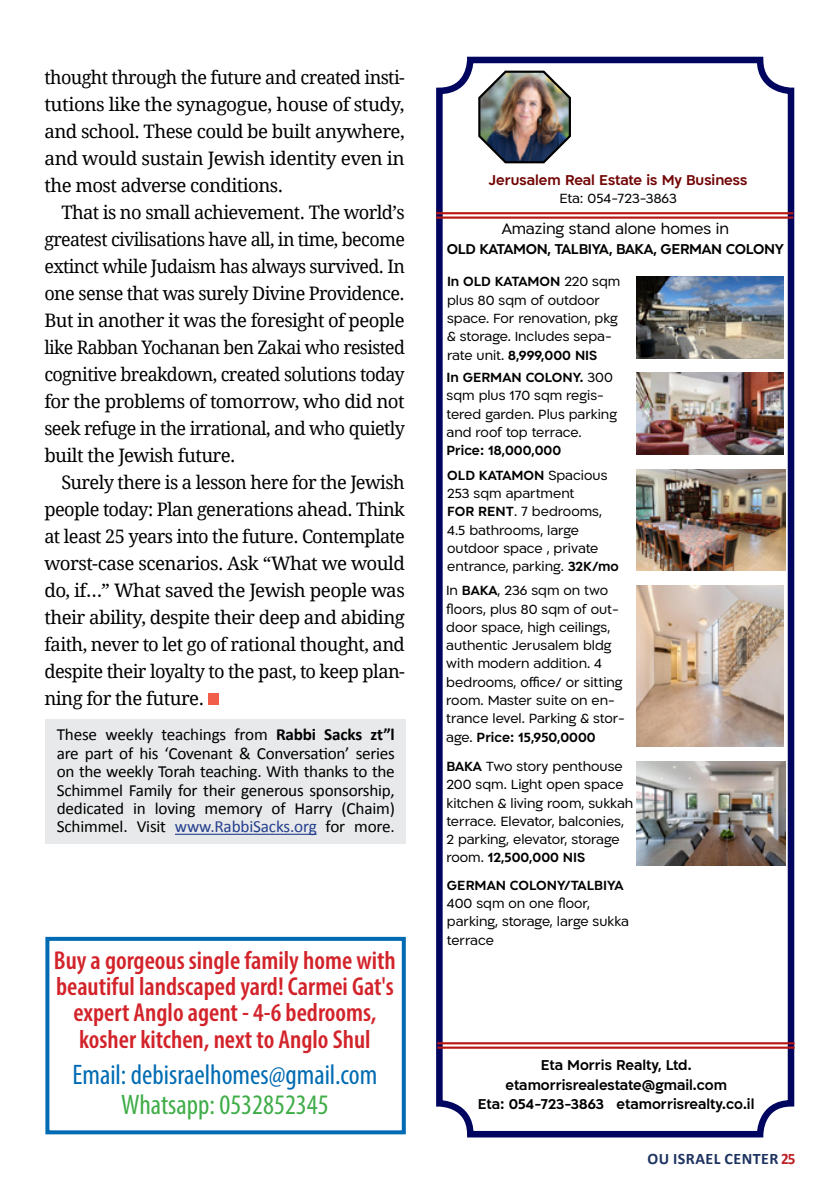
<style>
.page{position:relative;width:840px;height:1191px;background:#fff}
.page>*{position:absolute;margin:0;border:0;box-sizing:border-box;transform-origin:0 0}
.t1{font:condensed 28.4px/30px "Myriad Pro";color:#006bb2;text-align:center}
.t2{font:600 condensed 26px/26.4px "Myriad Pro";color:#d3232a;text-align:center}
.Body_-_Main_English{font:18.6px/27px "Droid Serif";letter-spacing:-.03em;color:#000;text-align:justify}
.t3{font:17.4px "Ploni M Lv 2 AAA";color:#000}
.t4{font:17px/18.4px "Calibri";letter-spacing:-.01em;color:#000;text-align:justify}
.t5{font:16.4px/19.6px "Ploni M Lv 2 AAA D Bold";letter-spacing:-.01em;color:#000;text-align:center}
.t6{font:16.4px "Ploni M Lv 2 AAA D Bold";color:#720505}
.t7{font:700 16px "Calibri";letter-spacing:.03em;color:#1d3260}
.t8{font:15.2px/18.2px "Ploni M Lv 2 AAA";color:#000}
.s1{font-weight:700}
.s2{color:#25408f}
.s3{color:#40ad49}
.s4{font-family:"Ploni M Lv 2 AAA D Bold"}
.s5{color:#bc2227}
</style>
<div class="page">
<div style="left:46px;top:719px;width:360px;height:124px;background:#e8e9ea"></div>
<hr style="left:175px;top:833px;width:141px;height:2px;background:#25408f">
<div style="left:207px;top:693px;width:11px;height:11px;background:#f15e4a"></div>
<div style="left:436px;top:57px;width:357px;height:1080px;border:7px solid #000660;border-radius:31px"></div>
<hr style="left:436px;top:212px;width:356px;height:2px;background:#b81714">
<hr style="left:436px;top:216px;width:356px;height:3px;background:#b81714">
<hr style="left:437px;top:1042px;width:357px;height:2px;background:#b81714">
<hr style="left:437px;top:1046px;width:357px;height:2px;background:#b81714">
<img style="left:478px;top:70px;width:93px;height:94px">
<img style="left:636px;top:585px;width:147px;height:161px">
<img style="left:636px;top:469px;width:148px;height:102px">
<img style="left:636px;top:762px;width:148px;height:103px">
<img style="left:636px;top:372px;width:147px;height:83px">
<img style="left:636px;top:276px;width:147px;height:83px">
<div style="left:45px;top:937px;width:360px;height:197px;border:4px solid #006bb2"></div>
<p class="Body_-_Main_English" style="left:44px;top:63px;width:362px">thought through the future and created insti&shy;tutions like the synagogue, house of study, and school. These could be built anywhere, and would sustain Jewish identity even in the most adverse conditions.</p>
<p class="Body_-_Main_English" style="left:44px;top:198px;width:362px;text-indent:17px">That is no small achievement. The world’s greatest civilisations have all, in time, become extinct while Judaism has always survived. In one sense that was surely Divine Providence.<br>But in another it was the foresight of people like Rabban Yochanan ben Zakai who resisted cognitive breakdown, created solutions today for the problems of tomorrow, who did not seek refuge in the irrational, and who quietly built the Jewish future.</p>
<p class="Body_-_Main_English" style="left:44px;top:468px;width:362px;text-indent:17px">Surely there is a lesson here for the Jewish people today: Plan generations ahead. Think at least 25 years into the future. Contemplate worst-case scenarios. Ask “What we would do, if…” What saved the Jewish people was their ability, despite their deep and abiding faith, never to let go of rational thought, and despite their loyalty to the past, to keep plan&shy;ning for the future.</p>
<p class="t4" style="left:57px;top:725px;width:339px">These weekly teachings from <span class="s1">Rabbi Sacks zt”l </span>are part of his ‘Covenant &amp; Conversation’ series on the weekly Torah teaching. With thanks to the Schimmel Family for their generous sponsorship, dedicated in loving memory of Harry (Chaim)<br>Schimmel. Visit <span class="s2">www.RabbiSacks.org</span> for more.</p>
<p class="t2" style="left:54px;top:946px;width:343px">Buy a gorgeous single family home with beautiful landscaped yard! Carmei Gat's expert Anglo agent - 4-6 bedrooms, kosher kitchen, next to Anglo Shul</p>
<p class="t1" style="left:72px;top:1059px;width:306px">Email: debisraelhomes@gmail.com<br><span class="s3">Whatsapp: 0532852345</span></p>
<p class="t6" style="left:488px;top:169px;width:260px">Jerusalem Real Estate is My Business</p>
<p class="t8" style="left:559px;top:189px;width:119px">Eta: 054-723-3863</p>
<p class="t3" style="left:501px;top:218px;width:229px">Amazing stand alone homes in</p>
<p class="t5" style="left:446px;top:239px;width:338px">OLD KATAMON, TALBIYA, BAKA, GERMAN COLONY</p>
<p class="t8" style="left:447px;top:272px;width:175px"><span class="s4">In OLD KATAMON</span> 220 sqm plus 80 sqm of outdoor space. For renovation, pkg &amp; storage. Includes sepa&shy;rate unit. <span class="s4">8,999,000 NIS</span></p>
<p class="t8" style="left:446px;top:368px;width:172px"><span class="s4">In GERMAN COLONY.</span> 300 sqm plus 170 sqm regis&shy;tered garden. Plus parking and roof top terrace.<br><span class="s4">Price: 18,000,000</span></p>
<p class="t8" style="left:447px;top:465px;width:173px"><span class="s4">OLD KATAMON</span> Spacious<br>253 sqm apartment<br><span class="s4">FOR RENT</span>. 7 bedrooms,<br>4.5 bathrooms, large outdoor space , private entrance, parking. <span class="s4">32K/mo</span></p>
<p class="t8" style="left:446px;top:581px;width:180px">In <span class="s4">BAKA</span>, 236 sqm on two floors, plus 80 sqm of out&shy;door space, high ceilings, authentic Jerusalem bldg with modern addition. 4 bedrooms, office/ or sitting room. Master suite on en&shy;trance level. Parking &amp; stor&shy;age. <span class="s4">Price: 15,950,0000</span></p>
<p class="t8" style="left:446px;top:756px;width:188px"><span class="s4">BAKA</span> Two story penthouse<br>200 sqm. Light open space kitchen &amp; living room, sukkah terrace. Elevator, balconies,<br>2 parking, elevator, storage room. <span class="s4">12,500,000 NIS</span></p>
<p class="t8" style="left:446px;top:875px;width:183px"><span class="s4">GERMAN COLONY/TALBIYA<br></span>400 sqm on one floor, parking, storage, large sukka terrace</p>
<p class="t5" style="left:477px;top:1054px;width:278px">Eta Morris Realty, Ltd. etamorrisrealestate@gmail.com<br>Eta: 054-723-3863 etamorrisrealty.co.il</p>
<p class="t7" style="left:647px;top:1147px;width:150px">OU ISRAEL CENTER <span class="s5">25</span></p>
</div>
